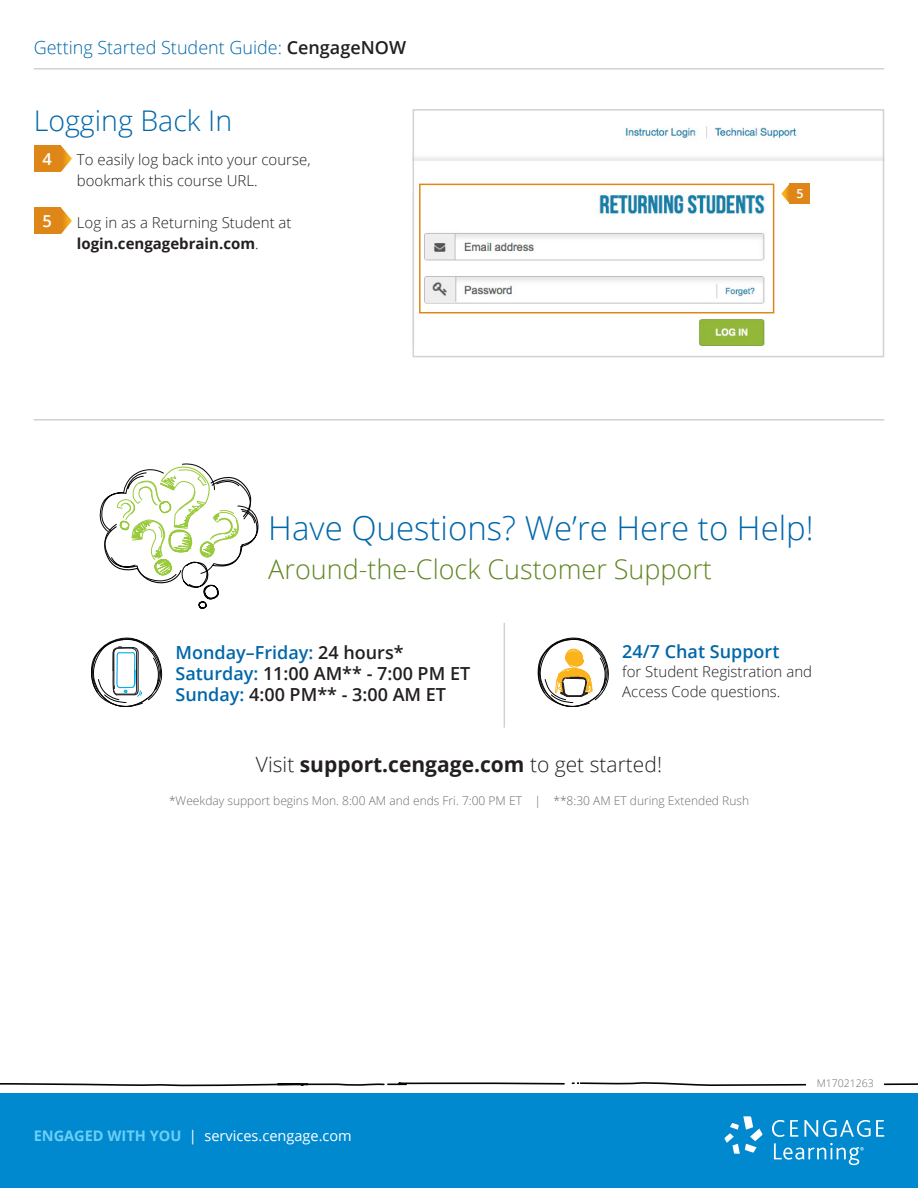
<style>
.page{position:relative;width:918px;height:1188px;background:#fff}
.page>*{position:absolute;margin:0;border:0;box-sizing:border-box;transform-origin:0 0}
.t1{font:300 33px "Open Sans";color:#0067aa}
.t2{font:300 28.5px "Open Sans";color:#0067aa}
.t3{font:300 27px "Open Sans";color:#618724}
.t4{font:700 21px "Open Sans";color:#231f20}
.t5{font:600 18px/21px "Open Sans";color:#231f20}
.t6{font:300 18px "Open Sans";color:#0067aa}
.t7{font:600 18px "Open Sans";color:#0067aa}
.t8{font:600 16.5px "Open Sans";color:#fff}
.t9{font:300 15px/21px "Open Sans";color:#231f20}
.t10{font:14.55px "Open Sans";color:#fff}
.t11{font:600 12.3px "Open Sans";color:#fff}
.t12{font:300 12px "Open Sans";color:#6c6d70}
.t13{font:300 10.5px "Open Sans";color:#6c6d70}
.s1{font-weight:600;color:#231f20}
.s2{font-weight:700}
.s3{color:#0067aa}
.s4{font-weight:300}
.s5{font-weight:700;color:#6bcff6}
</style>
<div class="page">
<div style="left:0;top:1094px;width:918px;height:94px;background:#0089cf"></div>
<svg style="left:724px;top:1116px;width:39px;height:38px"></svg>
<svg style="left:772px;top:1120px;width:26px;height:17px"></svg>
<svg style="left:804px;top:1120px;width:80px;height:17px"></svg>
<svg style="left:774px;top:1143px;width:90px;height:22px"></svg>
<hr style="left:34px;top:68px;width:850px;height:2px;background:#d1d2d4">
<svg style="left:0;top:1082px;width:918px;height:4px"></svg>
<div style="left:806px;top:1075px;width:78px;height:15px;background:#fff"></div>
<div style="left:34px;top:145px;width:27px;height:27px;background:#df8619"></div>
<svg style="left:61px;top:145px;width:11px;height:27px"></svg>
<div style="left:34px;top:207px;width:27px;height:27px;background:#df8619"></div>
<svg style="left:61px;top:208px;width:11px;height:26px"></svg>
<hr style="left:34px;top:419px;width:850px;height:2px;background:#d1d2d4">
<img style="left:416px;top:126px;width:465px;height:220px">
<div style="left:413px;top:109px;width:471px;height:248px;border:2px solid #d1d2d4"></div>
<div style="left:790px;top:184px;width:20px;height:20px;background:#df8619"></div>
<svg style="left:781px;top:184px;width:9px;height:20px"></svg>
<div style="left:419px;top:184px;width:355px;height:129px;border:2px solid #df8619"></div>
<svg style="left:100px;top:464px;width:158px;height:145px"></svg>
<svg style="left:91px;top:638px;width:71px;height:69px"></svg>
<hr style="left:504px;top:623px;width:1px;height:105px;background:#d1d2d4">
<svg style="left:538px;top:638px;width:71px;height:69px"></svg>
<p class="t6" style="left:34px;top:35px;width:374px">Getting Started Student Guide: <span class="s1">CengageNOW</span></p>
<p class="t2" style="left:34px;top:101px;width:200px">Logging Back In</p>
<p class="t8" style="left:43px;top:148px;width:11px">4</p>
<p class="t9" style="left:77px;top:149px;width:235px">To easily log back into your course, bookmark this course URL.</p>
<p class="t8" style="left:43px;top:210px;width:11px">5</p>
<p class="t9" style="left:77px;top:211px;width:216px">Log in as a Returning Student at <span class="s2">login.cengagebrain.com</span>.</p>
<p class="t11" style="left:796px;top:186px;width:9px">5</p>
<p class="t1" style="left:268px;top:505px;width:547px">Have Questions? We’re Here to Help!</p>
<p class="t3" style="left:268px;top:551px;width:445px">Around-the-Clock Customer Support</p>
<p class="t5" style="left:176px;top:642px;width:296px"><span class="s3">Monday–Friday:</span> 24 hours*<br><span class="s3">Saturday:</span> 11:00 AM** - 7:00 PM ET<br><span class="s3">Sunday:</span> 4:00 PM** - 3:00 AM ET</p>
<p class="t7" style="left:622px;top:639px;width:159px">24/7 Chat Support</p>
<p class="t9" style="left:622px;top:662px;width:191px;line-height:19.5px">for Student Registration and<br>Access Code questions.</p>
<p class="t4" style="left:256px;top:749px;width:408px"><span class="s4">Visit</span> support.cengage.com <span class="s4">to get started!</span></p>
<p class="t12" style="left:169px;top:793px;width:582px">*Weekday support begins Mon. 8:00 AM and ends Fri. 7:00 PM ET | **8:30 AM ET during Extended Rush</p>
<p class="t10" style="left:34px;top:1126px;width:320px"><span class="s5">ENGAGED WITH YOU</span> | services.cengage.com</p>
<p class="t13" style="left:817px;top:1076px;width:59px">M17021263</p>
</div>
